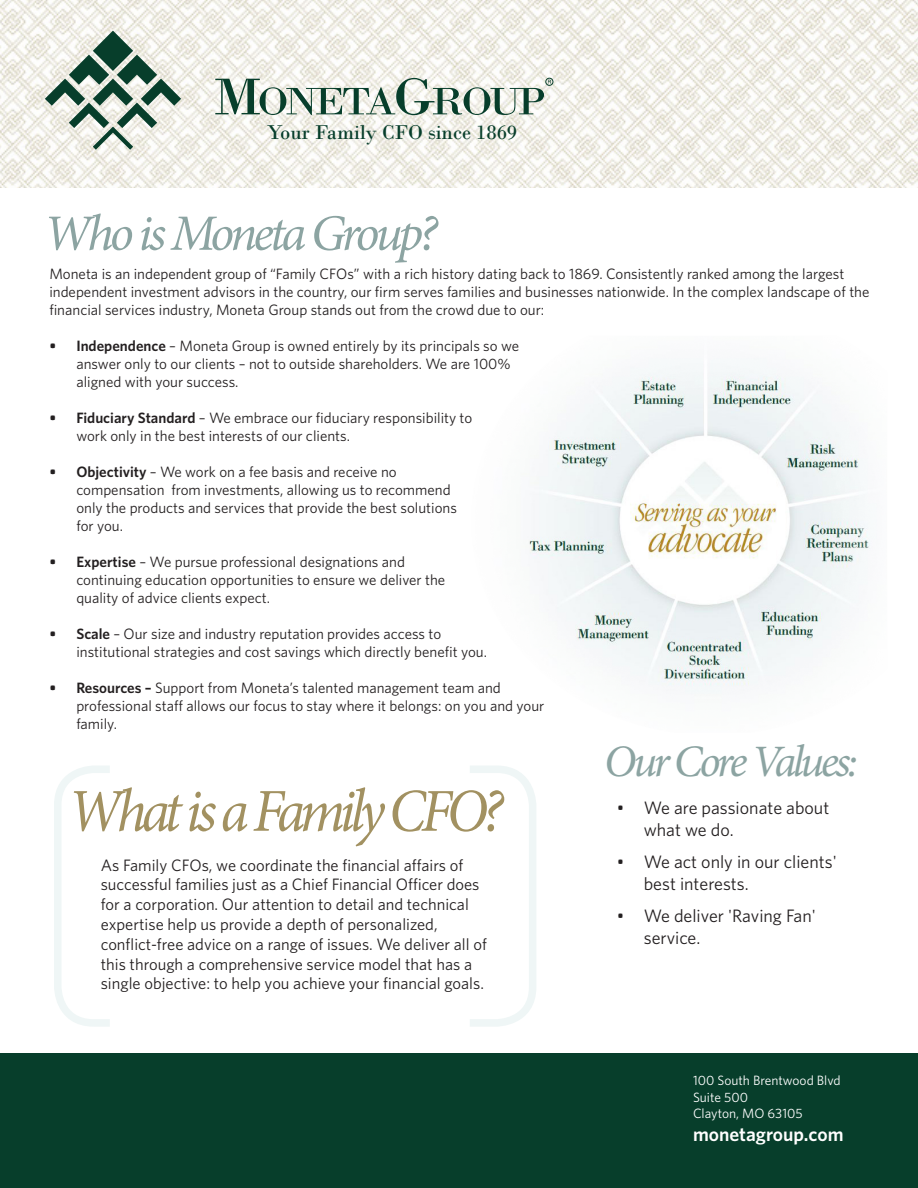
<style>
.page{position:relative;width:918px;height:1188px;background:#fff}
.page>*{position:absolute;margin:0;border:0;box-sizing:border-box;transform-origin:0 0}
.t1{font:italic 61.05px "Minion Pro";letter-spacing:-.09em;color:#a29161;scale:.95 1}
.t2{font:italic 51px "Minion Pro";letter-spacing:-.08em;color:#8ca4a2}
.t3{font:italic 45px "Minion Pro";letter-spacing:-.08em;color:#8ca4a2}
.t4{font:21px "Bodoni";color:#073e2b}
.t5{font:600 19.5px "Whitney";color:#fff}
.t6{font:18px/21.6px "Whitney";color:#231f20}
.t7{font:16.5px/19.8px "Whitney";color:#231f20}
.t8{font:15px/18px "Whitney";color:#231f20}
.t9{font:13.5px "Whitney";color:#fff}
.s1{font-weight:600}
</style>
<div class="page">
<div style="left:54px;top:766px;width:482px;height:261px;border:8px solid #eff6f6;border-radius:36px"></div>
<div style="left:110px;top:744px;width:360px;height:303px;background:#fff"></div>
<img style="left:0;top:0;width:918px;height:187px">
<svg style="left:45px;top:31px;width:136px;height:119px"></svg>
<svg style="left:215px;top:78px;width:336px;height:37px"></svg>
<div style="left:546px;top:78px;width:7px;height:8px;border:1px solid #073e2b;border-radius:50%"></div>
<div style="left:0;top:1053px;width:918px;height:135px;background:#073e2b"></div>
<svg style="left:529px;top:363px;width:341px;height:331px;fill:#f4f7f8"></svg>
<p class="t4" style="left:267px;top:120px;width:252px">Your Family CFO since 1869</p>
<p class="t2" style="left:43px;top:199px;width:396px">Who is Moneta Group?</p>
<p class="t8" style="left:49px;top:265px;width:822px">Moneta is an independent group of “Family CFOs” with a rich history dating back to 1869. Consistently ranked among the largest independent investment advisors in the country, our firm serves families and businesses nationwide. In the complex landscape of the financial services industry, Moneta Group stands out from the crowd due to our:</p>
<p class="t8" style="left:76px;top:337px;width:444px;text-indent:-27px"><span class="s1">• Independence</span> – Moneta Group is owned entirely by its principals so we answer only to our clients – not to outside shareholders. We are 100% aligned with your success.</p>
<p class="t8" style="left:76px;top:409px;width:398px;text-indent:-27px"><span class="s1">• Fiduciary Standard</span> – We embrace our fiduciary responsibility to work only in the best interests of our clients.</p>
<p class="t8" style="left:76px;top:463px;width:382px;text-indent:-27px"><span class="s1">• Objectivity</span> – We work on a fee basis and receive no compensation from investments, allowing us to recommend only the products and services that provide the best solutions for you.</p>
<p class="t8" style="left:76px;top:553px;width:370px;text-indent:-27px"><span class="s1">• Expertise</span> – We pursue professional designations and continuing education opportunities to ensure we deliver the quality of advice clients expect.</p>
<p class="t8" style="left:76px;top:625px;width:412px;text-indent:-27px"><span class="s1">• Scale</span> – Our size and industry reputation provides access to institutional strategies and cost savings which directly benefit you.</p>
<p class="t8" style="left:76px;top:679px;width:470px;text-indent:-27px"><span class="s1">• Resources –</span> Support from Moneta’s talented management team and professional staff allows our focus to stay where it belongs: on you and your family.</p>
<p class="t1" style="left:67px;top:770px;width:460px">What is a Family CFO?</p>
<p class="t7" style="left:101px;top:854px;width:388px">As Family CFOs, we coordinate the financial affairs of successful families just as a Chief Financial Officer does for a corporation. Our attention to detail and technical expertise help us provide a depth of personalized, conflict-free advice on a range of issues. We deliver all of this through a comprehensive service model that has a single objective: to help you achieve your financial goals.</p>
<p class="t3" style="left:604px;top:731px;width:255px">Our Core Values:</p>
<p class="t6" style="left:644px;top:797px;width:187px;text-indent:-27px">• We are passionate about what we do.</p>
<p class="t6" style="left:644px;top:851px;width:194px;text-indent:-27px">• We act only in our clients' best interests.</p>
<p class="t6" style="left:644px;top:905px;width:174px;text-indent:-27px">• We deliver 'Raving Fan' service.</p>
<p class="t9" style="left:693px;top:1072px;width:149px">100 South Brentwood Blvd</p>
<p class="t9" style="left:693px;top:1088px;width:57px">Suite 500</p>
<p class="t9" style="left:693px;top:1104px;width:111px">Clayton, MO 63105</p>
<p class="t5" style="left:693px;top:1121px;width:152px">monetagroup.com</p>
</div>
